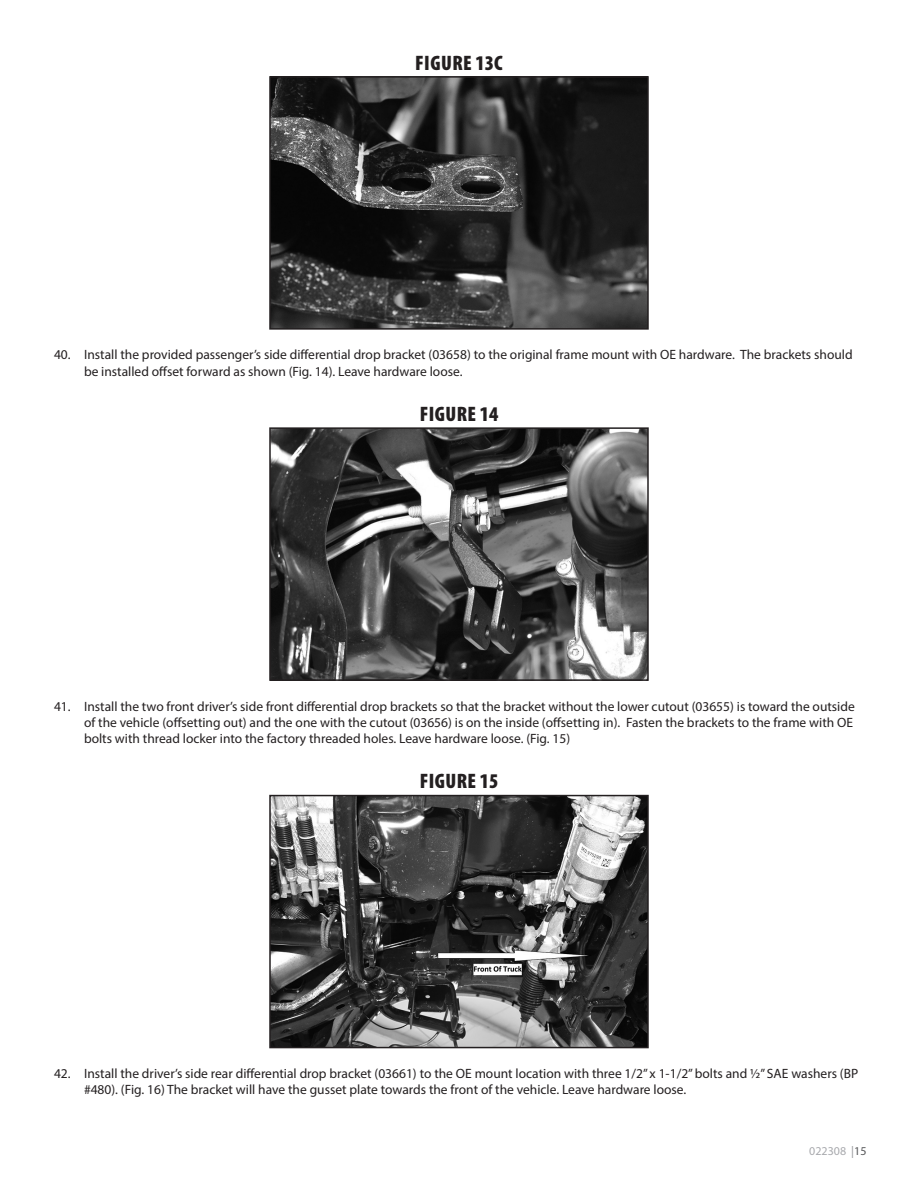
<style>
.page{position:relative;width:918px;height:1188px;background:#fff}
.page>*{position:absolute;margin:0;border:0;box-sizing:border-box;transform-origin:0 0}
.Photo-Caption{font:900 condensed 21px "Myriad Pro";letter-spacing:.02em;color:#231f20}
.t1{font:13.5px/16.2px "Myriad Pro";color:#231f20}
.t2{font:12px "Myriad Pro";color:#a8a9ad}
.s1{color:#939598}
.s2{color:#57585a}
</style>
<div class="page">
<img style="left:272px;top:79px;width:374px;height:248px">
<div style="left:269px;top:76px;width:380px;height:254px;border:2px solid #231f20"></div>
<img style="left:272px;top:430px;width:374px;height:248px">
<div style="left:269px;top:427px;width:380px;height:254px;border:2px solid #231f20"></div>
<img style="left:272px;top:798px;width:374px;height:247px">
<div style="left:269px;top:795px;width:380px;height:253px;border:2px solid #231f20"></div>
<p class="Photo-Caption" style="left:415px;top:49px;width:89px">FIGURE 13C</p>
<p class="t1" style="left:84px;top:347px;width:770px;text-indent:-30px">40. Install the provided passenger’s side differential drop bracket (03658) to the original frame mount with OE hardware. The brackets should be installed offset forward as shown (Fig. 14). Leave hardware loose.</p>
<p class="Photo-Caption" style="left:420px;top:401px;width:80px">FIGURE 14</p>
<p class="t1" style="left:84px;top:698px;width:772px;text-indent:-30px">41. Install the two front driver’s side front differential drop brackets so that the bracket without the lower cutout (03655) is toward the outside of the vehicle (offsetting out) and the one with the cutout (03656) is on the inside (offsetting in). Fasten the brackets to the frame with OE bolts with thread locker into the factory threaded holes. Leave hardware loose. (Fig. 15)</p>
<p class="Photo-Caption" style="left:420px;top:768px;width:80px">FIGURE 15</p>
<p class="t1" style="left:84px;top:1065px;width:776px;text-indent:-30px">42. Install the driver’s side rear differential drop bracket (03661) to the OE mount location with three 1/2” x 1-1/2” bolts and ½” SAE washers (BP #480). (Fig. 16) The bracket will have the gusset plate towards the front of the vehicle. Leave hardware loose.</p>
<p class="t2" style="left:809px;top:1143px;width:59px">022308 <span class="s1">|</span><span class="s2">15</span></p>
</div>
